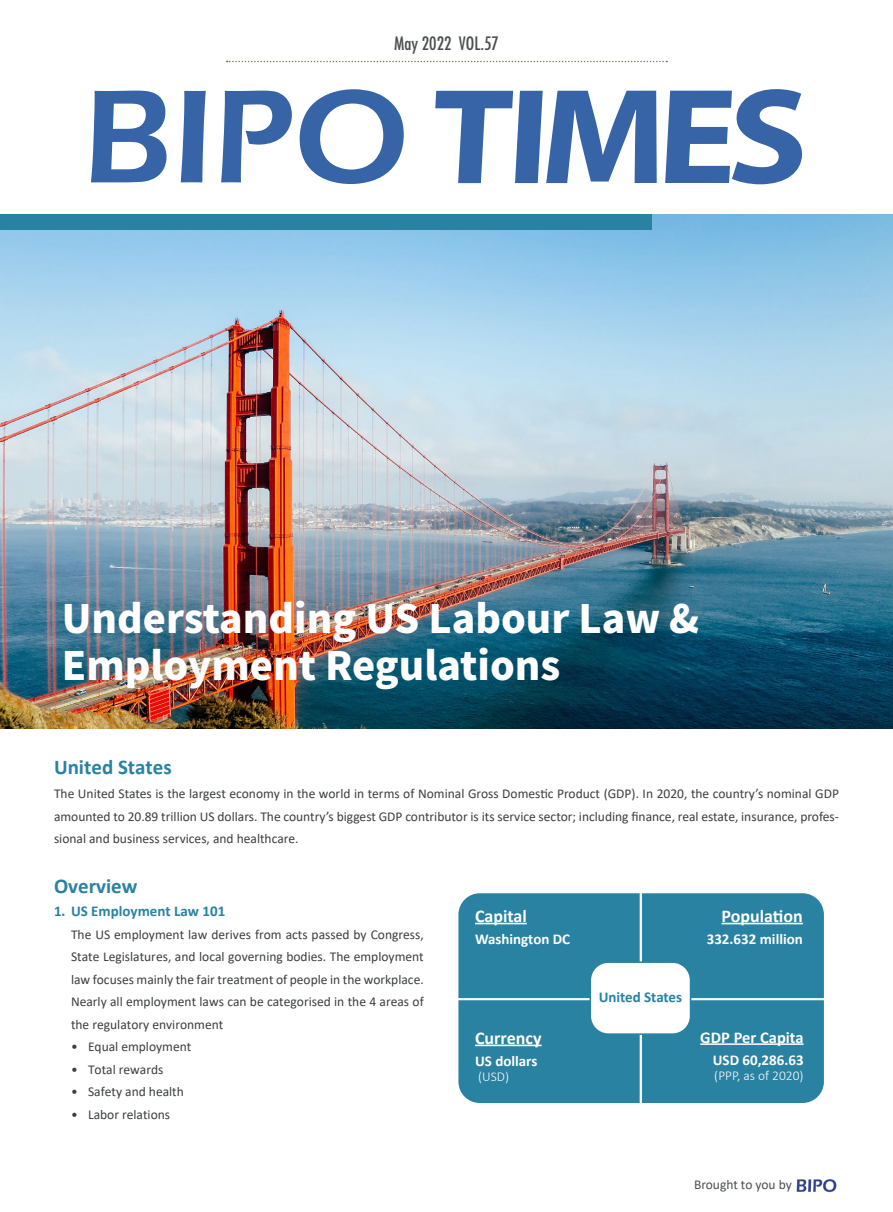
<style>
.page{position:relative;width:893px;height:1212px;background:#fff}
.page>*{position:absolute;margin:0;border:0;box-sizing:border-box;transform-origin:0 0}
.t1{font:800 39px "Source Han Sans CN";color:#fff}
.t2{font:700 21px "Calibri";color:#2982a2}
.t3{font:700 18px "Calibri";color:#fff}
.t4{font:condensed 18px "Futura";color:#4c4f50}
.t5{font:700 16.5px "Calibri";color:#fff}
.t6{font:700 15px "Calibri";color:#fff}
.t7{font:700 15px "Calibri";color:#2982a2}
.t8{font:13.5px/22.5px "Calibri";color:#3c3e40;text-align:justify}
.t9{font:300 13.5px "Calibri";color:#fff}
.t10{font:13.5px "Calibri";color:#4c4f50}
.s1{font-weight:500}
</style>
<div class="page">
<img style="left:0;top:214px;width:893px;height:514px">
<div style="left:0;top:214px;width:651px;height:16px;background:#2982a2"></div>
<svg style="left:91px;top:91px;width:76px;height:91px"></svg>
<svg style="left:181px;top:91px;width:25px;height:91px;background:#5a7fb5"></svg>
<svg style="left:221px;top:91px;width:71px;height:91px"></svg>
<svg style="left:300px;top:89px;width:104px;height:95px"></svg>
<svg style="left:435px;top:91px;width:222px;height:92px"></svg>
<svg style="left:665px;top:89px;width:137px;height:95px"></svg>
<svg style="left:227px;top:61px;width:440px;height:1px"></svg>
<img style="left:797px;top:1179px;width:39px;height:13px">
<div style="left:456px;top:891px;width:370px;height:214px;background:#2982a2;border-radius:24px"></div>
<div style="left:454px;top:889px;width:374px;height:218px;border:4px solid #fff;border-radius:24px"></div>
<hr style="left:475px;top:923px;width:52px;height:1px;background:#fff">
<hr style="left:721px;top:923px;width:82px;height:1px;background:#fff">
<hr style="left:475px;top:1044px;width:67px;height:2px;background:#fff">
<hr style="left:700px;top:1043px;width:104px;height:2px;background:#fff">
<hr style="left:457px;top:999px;width:367px;height:1px;background:#fff">
<hr style="left:458px;top:998px;width:367px;height:1px;background:#fff">
<hr style="left:640px;top:892px;width:2px;height:212px;background:#fff">
<div style="left:590px;top:962px;width:100px;height:72px;background:#fff;border-radius:18px"></div>
<div style="left:590px;top:961px;width:101px;height:74px;border:2px solid #2982a2;border-radius:18px"></div>
<p class="t4" style="left:394px;top:32px;width:106px"><span class="s1">May</span> 2022 VOL.57</p>
<p class="t1" style="left:62px;top:597px;width:639px">Understanding US Labour Law &amp;</p>
<p class="t1" style="left:62px;top:643px;width:500px">Employment Regulations</p>
<p class="t2" style="left:54px;top:754px;width:119px">United States</p>
<p class="t8" style="left:54px;top:782px;width:786px">The United States is the largest economy in the world in terms of Nominal Gross Domestic Product (GDP). In 2020, the country’s nominal GDP amounted to 20.89 trillion US dollars. The country’s biggest GDP contributor is its service sector; including finance, real estate, insurance, profes&shy;sional and business services, and healthcare.</p>
<p class="t2" style="left:54px;top:873px;width:85px">Overview</p>
<p class="t7" style="left:54px;top:902px;width:173px">1. US Employment Law 101</p>
<p class="t8" style="left:71px;top:923px;width:354px">The US employment law derives from acts passed by Congress, State Legislatures, and local governing bodies. The employment law focuses mainly the fair treatment of people in the workplace.</p>
<p class="t8" style="left:71px;top:990px;width:354px">Nearly all employment laws can be categorised in the 4 areas of the regulatory environment</p>
<p class="t8" style="left:71px;top:1035px;width:122px">• Equal employment</p>
<p class="t8" style="left:71px;top:1058px;width:94px">• Total rewards</p>
<p class="t8" style="left:71px;top:1080px;width:114px">• Safety and health</p>
<p class="t8" style="left:71px;top:1103px;width:101px">• Labor relations</p>
<p class="t3" style="left:475px;top:905px;width:53px">Capital</p>
<p class="t6" style="left:475px;top:930px;width:97px">Washington DC</p>
<p class="t3" style="left:475px;top:1027px;width:68px">Currency</p>
<p class="t6" style="left:475px;top:1052px;width:64px">US dollars</p>
<p class="t9" style="left:478px;top:1068px;width:32px">(USD)</p>
<p class="t7" style="left:599px;top:988px;width:85px">United States</p>
<p class="t3" style="left:721px;top:905px;width:83px">Population</p>
<p class="t6" style="left:707px;top:930px;width:98px">332.632 million</p>
<p class="t5" style="left:700px;top:1027px;width:105px">GDP Per Capita</p>
<p class="t6" style="left:713px;top:1051px;width:92px">USD 60,286.63</p>
<p class="t9" style="left:714px;top:1067px;width:91px">(PPP, as of 2020)</p>
<p class="t10" style="left:694px;top:1175px;width:99px">Brought to you by</p>
</div>
